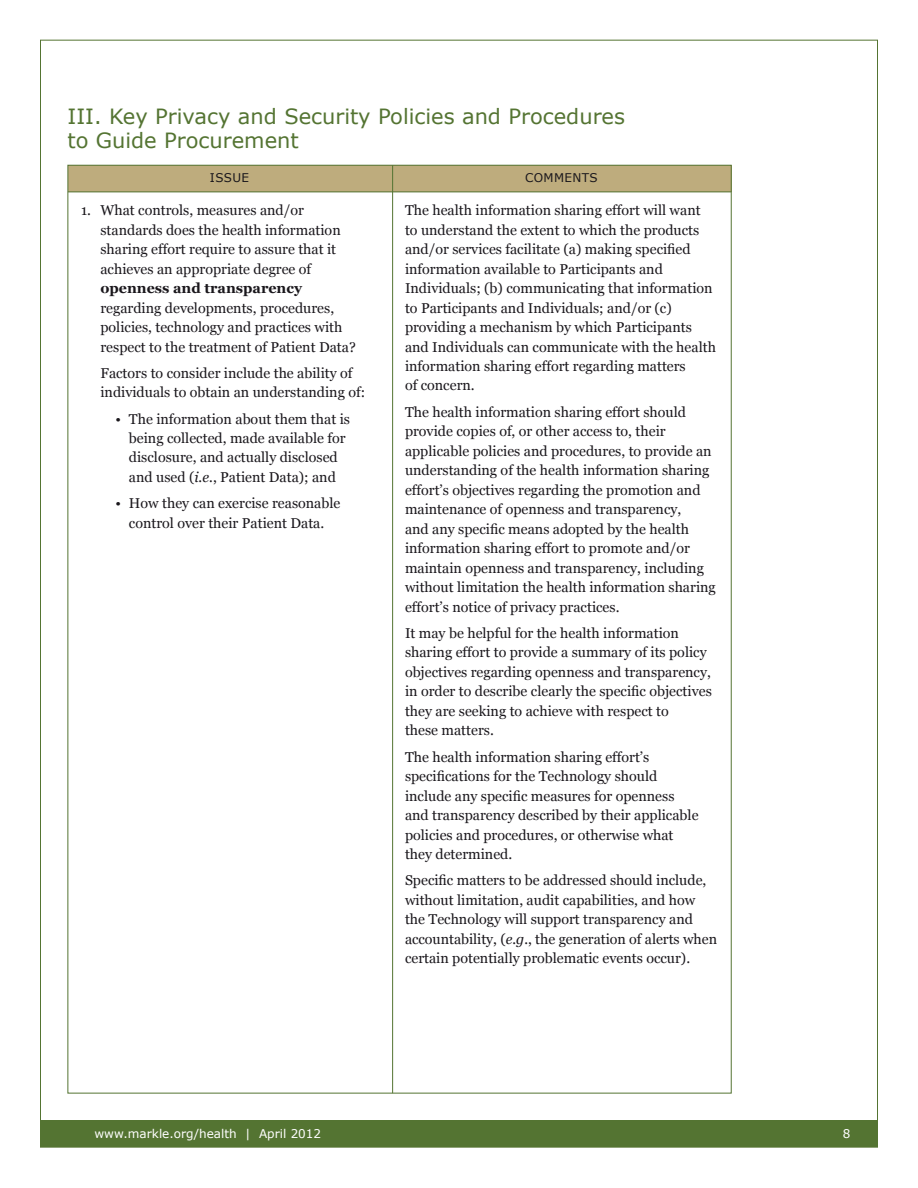
<style>
.page{position:relative;width:918px;height:1188px;background:#fff}
.page>*{position:absolute;margin:0;border:0;box-sizing:border-box;transform-origin:0 0}
.t1{font:21px/24px "Verdana";color:#547432}
.t2{font:14.25px/19.5px "Georgia";color:#1a171c}
.t3{font:700 14.25px "Georgia";color:#1a171c}
.t4{font:12px "Verdana";color:#fff}
.t5{font:12px "Verdana";letter-spacing:.03em;color:#1a171c}
.s1{font-style:italic}
</style>
<div class="page">
<div style="left:40px;top:1120px;width:838px;height:27px;background:#547432"></div>
<div style="left:68px;top:165px;width:663px;height:27px;background:#beac7d"></div>
<hr style="left:68px;top:192px;width:663px;height:1px;background:#547432">
<hr style="left:392px;top:165px;width:1px;height:928px;background:#547432">
<h1 class="t1" style="left:68px;top:104px;width:559px">III. Key Privacy and Security Policies and Procedures to Guide Procurement</h1>
<p class="t5" style="left:210px;top:169px;width:41px">ISSUE</p>
<p class="t2" style="left:100px;top:201px;width:242px;text-indent:-19px">1. What controls, measures and/or standards does the health information sharing effort require to assure that it achieves an appropriate degree of</p>
<p class="t3" style="left:100px;top:279px;width:203px">openness and transparency</p>
<p class="t2" style="left:100px;top:298px;width:257px">regarding developments, procedures, policies, technology and practices with respect to the treatment of Patient Data?</p>
<p class="t2" style="left:100px;top:363px;width:266px">Factors to consider include the ability of individuals to obtain an understanding of:</p>
<p class="t2" style="left:129px;top:409px;width:223px;text-indent:-13px">• The information about them that is being collected, made available for disclosure, and actually disclosed and used (<span class="s1">i.e.</span>, Patient Data); and</p>
<p class="t2" style="left:115px;top:494px;width:226px;text-align:center">• How they can exercise reasonable control over their Patient Data.</p>
<p class="t5" style="left:525px;top:169px;width:74px">COMMENTS</p>
<p class="t2" style="left:405px;top:201px;width:312px">The health information sharing effort will want to understand the extent to which the products and/or services facilitate (a) making specified information available to Participants and Individuals; (b) communicating that information to Participants and Individuals; and/or (c) providing a mechanism by which Participants and Individuals can communicate with the health information sharing effort regarding matters<br>of concern.</p>
<p class="t2" style="left:405px;top:402px;width:312px">The health information sharing effort should provide copies of, or other access to, their applicable policies and procedures, to provide an understanding of the health information sharing effort’s objectives regarding the promotion and maintenance of openness and transparency,<br>and any specific means adopted by the health information sharing effort to promote and/or maintain openness and transparency, including without limitation the health information sharing effort’s notice of privacy practices.</p>
<p class="t2" style="left:405px;top:624px;width:308px">It may be helpful for the health information sharing effort to provide a summary of its policy objectives regarding openness and transparency, in order to describe clearly the specific objectives they are seeking to achieve with respect to<br>these matters.</p>
<p class="t2" style="left:405px;top:747px;width:295px">The health information sharing effort’s specifications for the Technology should include any specific measures for openness and transparency described by their applicable policies and procedures, or otherwise what they determined.</p>
<p class="t2" style="left:405px;top:871px;width:314px">Specific matters to be addressed should include, without limitation, audit capabilities, and how the Technology will support transparency and accountability, (<span class="s1">e.g.</span>, the generation of alerts when certain potentially problematic events occur).</p>
<p class="t4" style="left:94px;top:1125px;width:228px">www.markle.org/health | April 2012</p>
<p class="t4" style="left:843px;top:1125px;width:9px">8</p>
</div>
